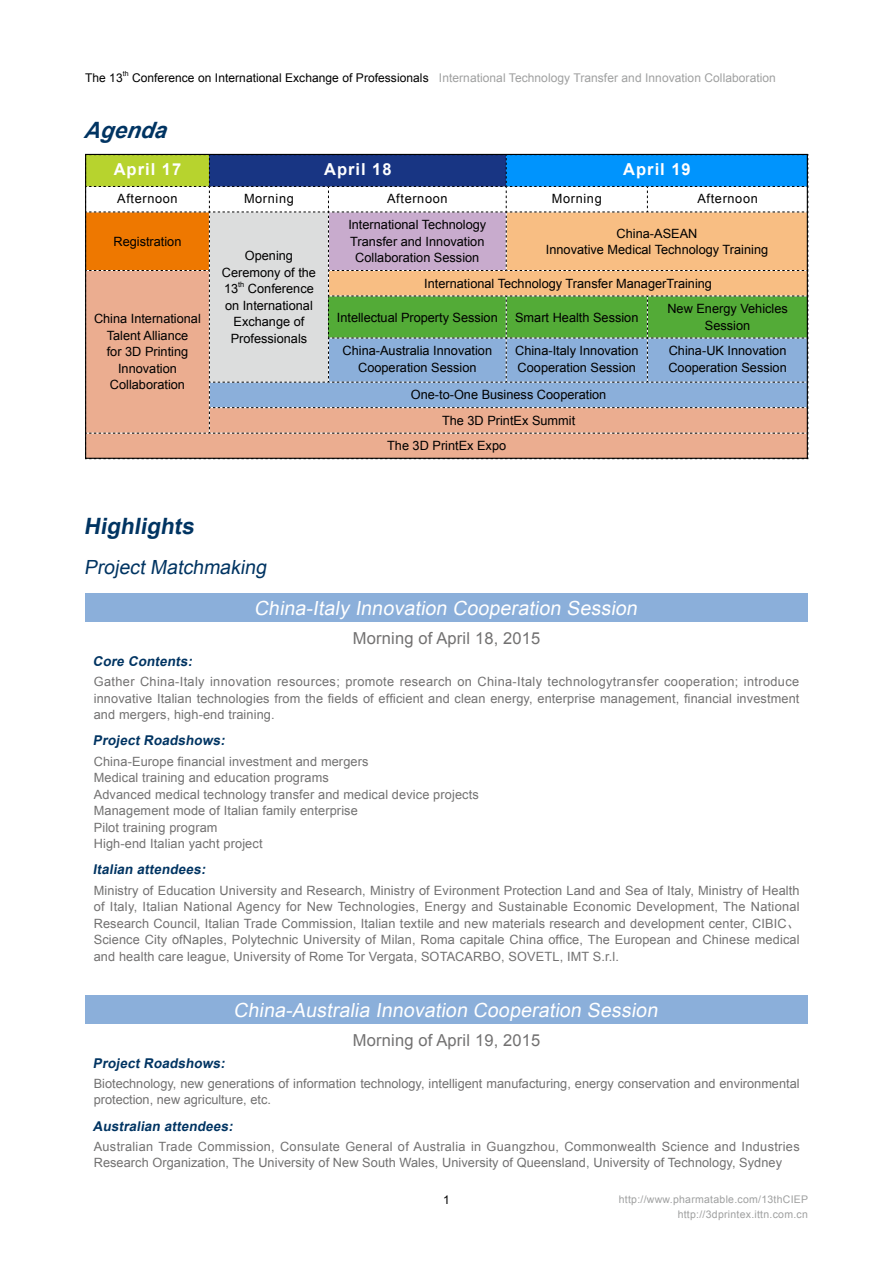
<style>
.page{position:relative;width:893px;height:1263px;background:#fff}
.page>*{position:absolute;margin:0;border:0;box-sizing:border-box;transform-origin:0 0}
.t1{font:italic 700 22.5px "Arial";color:#003462}
.t2{font:italic 700 22.5px "Arial";color:#003462}
.t3{font:italic 19.5px "Arial";color:#fff}
.t4{font:italic 19.5px "Arial";color:#003462}
.t5{font:16.5px "Arial";letter-spacing:.01em;color:#727171}
.t6{font:700 16.5px "Arial";letter-spacing:.06em;color:#fff}
.t7{font:italic 700 13.5px "Arial";color:#003462}
.t8{font:12.75px/16.5px "Arial";letter-spacing:.01em;color:#727171}
.t9{font:12.75px/16.5px "Arial";color:#000;text-align:center}
.t10{font:12.75px "Arial";letter-spacing:.05em;color:#000}
.t11{font:12px "Arial";letter-spacing:.005em;color:#9fa0a0}
.t12{font:12px "Arial";color:#000}
.t13{font:10.5px/15px "Arial";letter-spacing:.025em;color:#9fa0a0;text-align:right}
.t14{font:7.5px "Arial";color:#000}
.t15{font:7.05px "Arial";color:#000}
.s1{color:#000}
.s2{font-family:"Sim Hei"}
</style>
<div class="page">
<svg style="left:87px;top:156px;width:719px;height:301px;background:#b8b2a2"></svg>
<div style="left:85px;top:594px;width:723px;height:28px;background:#8bafda"></div>
<div style="left:85px;top:995px;width:723px;height:28px;background:#8bafda"></div>
<p class="t12" style="left:85px;top:69px;width:39px">The 13</p>
<p class="t15" style="left:123px;top:69px;width:7px">th</p>
<p class="t11" style="left:132px;top:69px;width:645px"><span class="s1">Conference on International Exchange of Professionals</span> International Technology Transfer and Innovation Collaboration</p>
<h1 class="t2" style="left:84px;top:115px;width:89px">Agenda</h1>
<p class="t6" style="left:114px;top:159px;width:69px">April 17</p>
<p class="t6" style="left:324px;top:159px;width:69px">April 18</p>
<p class="t6" style="left:623px;top:159px;width:69px">April 19</p>
<p class="t10" style="left:117px;top:190px;width:62px">Afternoon</p>
<p class="t10" style="left:244px;top:190px;width:51px">Morning</p>
<p class="t10" style="left:387px;top:190px;width:62px">Afternoon</p>
<p class="t10" style="left:552px;top:190px;width:51px">Morning</p>
<p class="t10" style="left:697px;top:190px;width:62px">Afternoon</p>
<p class="t9" style="left:113px;top:233px;width:70px">Registration</p>
<p class="t9" style="left:222px;top:248px;width:96px;text-align:left;text-indent:23px">Opening<br>Ceremony of the<br>13</p>
<p class="t9" style="left:348px;top:217px;width:139px">International Technology<br>Transfer and Innovation<br>Collaboration Session</p>
<p class="t9" style="left:546px;top:225px;width:224px">China-ASEAN<br>Innovative Medical Technology Training</p>
<p class="t9" style="left:424px;top:275px;width:289px">International Technology Transfer ManagerTraining</p>
<p class="t9" style="left:337px;top:309px;width:162px">Intellectual Property Session</p>
<p class="t9" style="left:515px;top:309px;width:125px">Smart Health Session</p>
<p class="t9" style="left:667px;top:301px;width:122px">New Energy Vehicles<br>Session</p>
<p class="t9" style="left:343px;top:343px;width:151px">China-Australia Innovation<br>Cooperation Session</p>
<p class="t9" style="left:515px;top:343px;width:125px;text-align:left">China-Italy Innovation<br>Cooperation Session</p>
<p class="t9" style="left:668px;top:343px;width:120px;text-align:left">China-UK Innovation<br>Cooperation Session</p>
<p class="t9" style="left:411px;top:387px;width:197px">One-to-One Business Cooperation</p>
<p class="t9" style="left:442px;top:412px;width:135px">The 3D PrintEx Summit</p>
<p class="t9" style="left:387px;top:438px;width:121px">The 3D PrintEx Expo</p>
<p class="t14" style="left:238px;top:280px;width:8px">th</p>
<p class="t9" style="left:248px;top:281px;width:67px">Conference</p>
<p class="t9" style="left:225px;top:297px;width:89px">on International</p>
<p class="t9" style="left:233px;top:314px;width:72px">Exchange of</p>
<p class="t9" style="left:231px;top:330px;width:78px">Professionals</p>
<p class="t9" style="left:94px;top:311px;width:108px">China International<br>Talent Alliance<br>for 3D Printing<br>Innovation<br>Collaboration</p>
<h1 class="t1" style="left:84px;top:511px;width:116px">Highlights</h1>
<h2 class="t4" style="left:84px;top:554px;width:188px">Project Matchmaking</h2>
<h2 class="t3" style="left:254px;top:595px;width:389px">China-Italy Innovation Cooperation Session</h2>
<p class="t5" style="left:353px;top:628px;width:189px">Morning of April 18, 2015</p>
<p class="t7" style="left:93px;top:652px;width:104px">Core Contents:</p>
<p class="t8" style="left:94px;top:673px;width:707px;text-align:justify">Gather China-Italy innovation resources; promote research on China-Italy technologytransfer cooperation; introduce innovative Italian technologies from the fields of efficient and clean energy, enterprise management, financial investment and mergers, high-end training.</p>
<p class="t7" style="left:93px;top:731px;width:137px">Project Roadshows:</p>
<p class="t8" style="left:94px;top:753px;width:387px">China-Europe financial investment and mergers<br>Medical training and education programs<br>Advanced medical technology transfer and medical device projects Management mode of Italian family enterprise<br>Pilot training program<br>High-end Italian yacht project</p>
<p class="t7" style="left:93px;top:860px;width:117px">Italian attendees:</p>
<p class="t8" style="left:94px;top:882px;width:707px;text-align:justify">Ministry of Education University and Research, Ministry of Evironment Protection Land and Sea of Italy, Ministry of Health of Italy, Italian National Agency for New Technologies, Energy and Sustainable Economic Development, The National Research Council, Italian Trade Commission, Italian textile and new materials research and development center, CIBIC<span class="s2">、</span>Science City ofNaples, Polytechnic University of Milan, Roma capitale China office, The European and Chinese medical and health care league, University of Rome Tor Vergata, SOTACARBO, SOVETL, IMT S.r.l.</p>
<h2 class="t3" style="left:234px;top:997px;width:429px">China-Australia Innovation Cooperation Session</h2>
<p class="t5" style="left:353px;top:1029px;width:189px">Morning of April 19, 2015</p>
<p class="t7" style="left:93px;top:1054px;width:137px">Project Roadshows:</p>
<p class="t8" style="left:94px;top:1075px;width:707px">Biotechnology, new generations of information technology, intelligent manufacturing, energy conservation and environmental protection, new agriculture, etc.</p>
<p class="t7" style="left:93px;top:1117px;width:144px">Australian attendees:</p>
<p class="t8" style="left:94px;top:1138px;width:707px">Australian Trade Commission, Consulate General of Australia in Guangzhou, Commonwealth Science and Industries<br>Research Organization, The University of New South Wales, University of Queensland, University of Technology, Sydney</p>
<p class="t12" style="left:443px;top:1192px;width:8px">1</p>
<p class="t13" style="left:619px;top:1192px;width:191px">http://www.pharmatable.com/13thCIEP http://3dprintex.ittn.com.cn</p>
</div>
